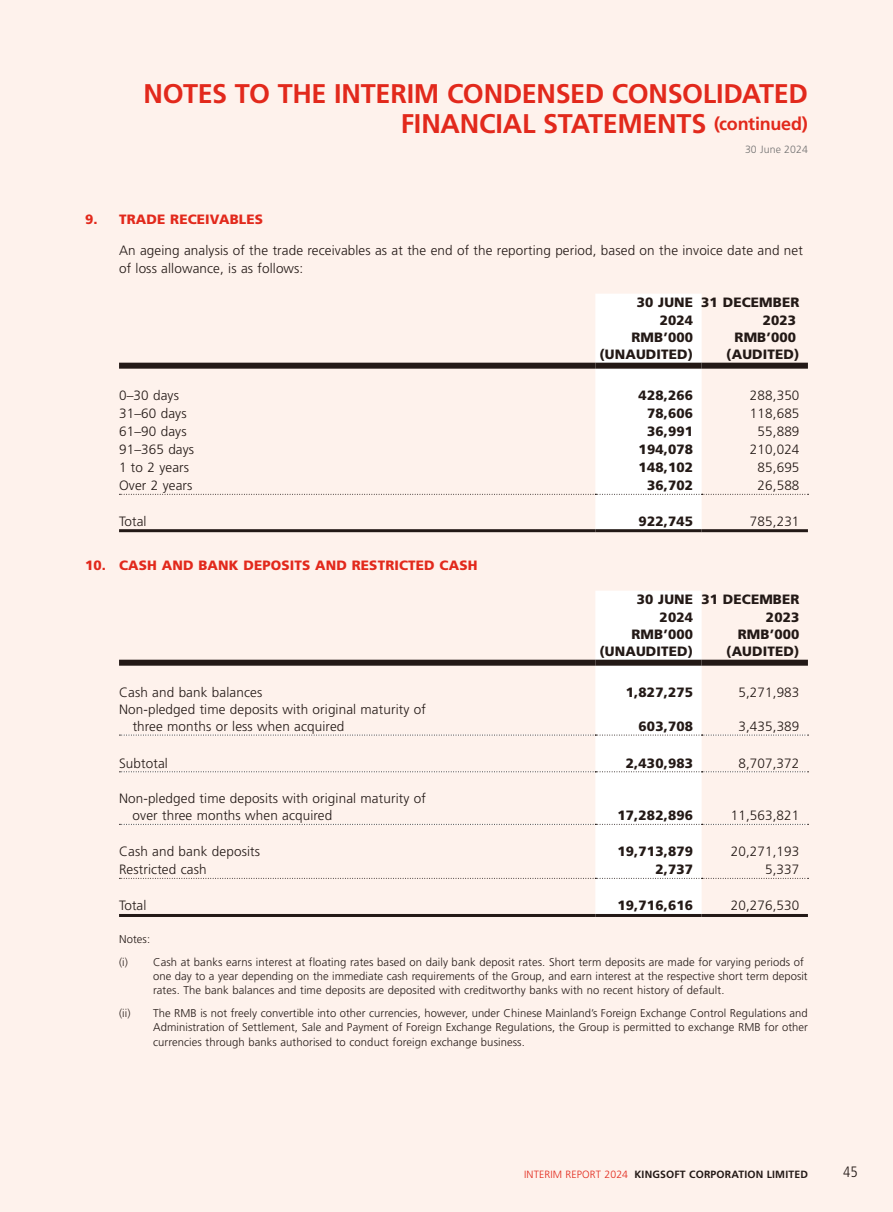
<style>
.page{position:relative;width:893px;height:1212px;background:#fef2ec}
.page>*{position:absolute;margin:0;border:0;box-sizing:border-box;transform-origin:0 0}
.t1{font:700 27px/30px "Frutiger";letter-spacing:-.01em;color:#e2291c;text-align:right}
.t2{font:300 condensed 15px "Frutiger";color:#231916}
.t3{font:300 13.5px/17.2px "Frutiger";letter-spacing:.01em;color:#231916}
.t4{font:900 13.5px/17.2px "Frutiger";letter-spacing:.01em;color:#231916;text-align:right}
.t5{font:900 13.5px "Frutiger";letter-spacing:.01em;color:#e2291c}
.t6{font:300 11.25px/14.2px "Frutiger";letter-spacing:.01em;color:#231916}
.t7{font:700 10.5px "Frutiger";letter-spacing:.015em;color:#231916}
.t8{font:300 10.5px "Frutiger";letter-spacing:.01em;color:#727272}
.s1{font-size:18px}
.s2{font-weight:300;color:#e2291c}
</style>
<div class="page">
<svg style="left:119px;top:294px;width:689px;height:235px"></svg>
<hr style="left:119px;top:529px;width:476px;height:3px;background:#231916">
<hr style="left:595px;top:529px;width:107px;height:3px;background:#231916">
<hr style="left:702px;top:529px;width:106px;height:3px;background:#231916">
<div style="left:119px;top:363px;width:476px;height:6px;background:#231916"></div>
<div style="left:595px;top:363px;width:107px;height:6px;background:#231916"></div>
<div style="left:702px;top:363px;width:106px;height:6px;background:#231916"></div>
<hr style="left:119px;top:914px;width:476px;height:3px;background:#231916">
<hr style="left:595px;top:914px;width:107px;height:3px;background:#231916">
<hr style="left:702px;top:914px;width:106px;height:3px;background:#231916">
<svg style="left:119px;top:591px;width:689px;height:324px"></svg>
<h1 class="t1" style="left:144px;top:79px;width:666px">NOTES TO THE INTERIM CONDENSED CONSOLIDATED<br>FINANCIAL STATEMENTS <span class="s1">(continued)</span></h1>
<p class="t8" style="left:745px;top:143px;width:64px">30 June 2024</p>
<p class="t5" style="left:85px;top:211px;width:180px">9. TRADE RECEIVABLES</p>
<p class="t3" style="left:119px;top:241px;width:685px;line-height:18px">An ageing analysis of the trade receivables as at the end of the reporting period, based on the invoice date and net of loss allowance, is as follows:</p>
<p class="t4" style="left:599px;top:294px;width:95px">30 JUNE<br>2024<br>RMB’000 (UNAUDITED)</p>
<p class="t4" style="left:701px;top:294px;width:100px">31 DECEMBER<br>2023<br>RMB’000 (AUDITED)</p>
<p class="t3" style="left:119px;top:387px;width:61px">0–30 days</p>
<p class="t4" style="left:639px;top:387px;width:56px">428,266</p>
<p class="t3" style="left:750px;top:387px;width:51px">288,350</p>
<p class="t3" style="left:119px;top:405px;width:69px">31–60 days</p>
<p class="t4" style="left:647px;top:405px;width:48px">78,606</p>
<p class="t3" style="left:750px;top:405px;width:51px">118,685</p>
<p class="t3" style="left:119px;top:423px;width:69px">61–90 days</p>
<p class="t4" style="left:647px;top:423px;width:48px">36,991</p>
<p class="t3" style="left:758px;top:423px;width:43px">55,889</p>
<p class="t3" style="left:119px;top:441px;width:77px">91–365 days</p>
<p class="t4" style="left:639px;top:441px;width:56px">194,078</p>
<p class="t3" style="left:750px;top:441px;width:51px">210,024</p>
<p class="t3" style="left:119px;top:459px;width:71px">1 to 2 years</p>
<p class="t4" style="left:639px;top:459px;width:56px">148,102</p>
<p class="t3" style="left:758px;top:459px;width:43px">85,695</p>
<p class="t3" style="left:119px;top:477px;width:75px">Over 2 years</p>
<p class="t4" style="left:647px;top:477px;width:48px">36,702</p>
<p class="t3" style="left:758px;top:477px;width:43px">26,588</p>
<p class="t3" style="left:119px;top:512px;width:29px">Total</p>
<p class="t4" style="left:639px;top:512px;width:56px">922,745</p>
<p class="t3" style="left:750px;top:512px;width:51px">785,231</p>
<p class="t5" style="left:85px;top:557px;width:394px">10. CASH AND BANK DEPOSITS AND RESTRICTED CASH</p>
<p class="t4" style="left:599px;top:591px;width:95px">30 JUNE<br>2024<br>RMB’000 (UNAUDITED)</p>
<p class="t4" style="left:702px;top:591px;width:99px">31 DECEMBER<br>2023<br>RMB’000 (AUDITED)</p>
<p class="t3" style="left:119px;top:683px;width:145px">Cash and bank balances</p>
<p class="t4" style="left:626px;top:683px;width:69px">1,827,275</p>
<p class="t3" style="left:738px;top:683px;width:63px">5,271,983</p>
<p class="t3" style="left:133px;top:701px;width:295px;text-indent:-14px">Non-pledged time deposits with original maturity of three months or less when acquired</p>
<p class="t4" style="left:639px;top:718px;width:56px">603,708</p>
<p class="t3" style="left:738px;top:718px;width:63px">3,435,389</p>
<p class="t3" style="left:119px;top:755px;width:50px">Subtotal</p>
<p class="t4" style="left:626px;top:754px;width:69px">2,430,983</p>
<p class="t3" style="left:738px;top:755px;width:63px">8,707,372</p>
<p class="t3" style="left:133px;top:790px;width:295px;text-indent:-14px">Non-pledged time deposits with original maturity of over three months when acquired</p>
<p class="t4" style="left:617px;top:807px;width:77px">17,282,896</p>
<p class="t3" style="left:731px;top:807px;width:70px">11,563,821</p>
<p class="t3" style="left:119px;top:843px;width:142px">Cash and bank deposits</p>
<p class="t4" style="left:617px;top:843px;width:77px">19,713,879</p>
<p class="t3" style="left:731px;top:843px;width:70px">20,271,193</p>
<p class="t3" style="left:119px;top:861px;width:89px">Restricted cash</p>
<p class="t4" style="left:655px;top:861px;width:39px">2,737</p>
<p class="t3" style="left:765px;top:861px;width:36px">5,337</p>
<p class="t3" style="left:119px;top:897px;width:29px">Total</p>
<p class="t4" style="left:617px;top:897px;width:77px">19,716,616</p>
<p class="t3" style="left:731px;top:897px;width:70px">20,276,530</p>
<p class="t6" style="left:119px;top:928px;width:686px;line-height:22.8px">Notes:<br>(i) Cash at banks earns interest at floating rates based on daily bank deposit rates. Short term deposits are made for varying periods of</p>
<p class="t6" style="left:153px;top:969px;width:656px">one day to a year depending on the immediate cash requirements of the Group, and earn interest at the respective short term deposit rates. The bank balances and time deposits are deposited with creditworthy banks with no recent history of default.</p>
<p class="t6" style="left:153px;top:1006px;width:656px;text-align:justify;text-indent:-34px">(ii) The RMB is not freely convertible into other currencies, however, under Chinese Mainland’s Foreign Exchange Control Regulations and Administration of Settlement, Sale and Payment of Foreign Exchange Regulations, the Group is permitted to exchange RMB for other currencies through banks authorised to conduct foreign exchange business.</p>
<p class="t7" style="left:524px;top:1168px;width:285px"><span class="s2">INTERIM REPORT 2024</span> KINGSOFT CORPORATION LIMITED</p>
<h2 class="t2" style="left:843px;top:1164px;width:16px">45</h2>
</div>
